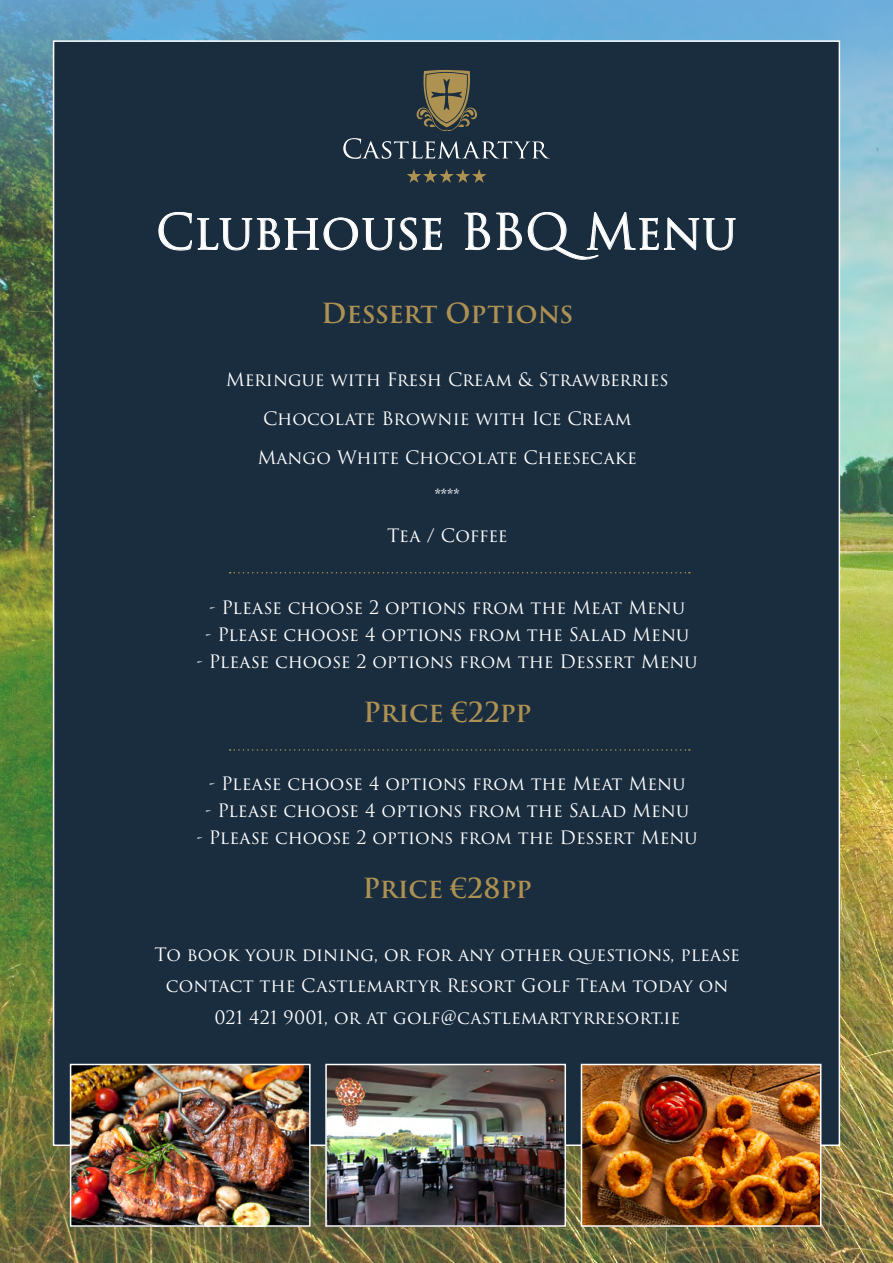
<style>
.page{position:relative;width:893px;height:1263px;background:#fff}
.page>*{position:absolute;margin:0;border:0;box-sizing:border-box;transform-origin:0 0}
.t1{font:48px "Trajan Pro 3";letter-spacing:-.005em;color:#fff}
.t2{font:600 27px "Trajan Pro 3";letter-spacing:-.01em;color:#ad9152}
.t3{font:18px/39px "Trajan Pro 3";color:#fff;text-align:center}
</style>
<div class="page">
<img style="left:0;top:232px;width:893px;height:1031px">
<svg style="left:0;top:0;width:893px;height:232px;background:#6aa5c4"></svg>
<div style="left:53px;top:40px;width:787px;height:1106px;background:#1a2d3f;border:2px solid #fff"></div>
<svg style="left:159px;top:212px;width:283px;height:38px"></svg>
<svg style="left:464px;top:213px;width:26px;height:37px"></svg>
<svg style="left:496px;top:213px;width:26px;height:37px"></svg>
<svg style="left:528px;top:212px;width:208px;height:48px"></svg>
<img style="left:328px;top:1067px;width:235px;height:157px">
<div style="left:325px;top:1064px;width:241px;height:163px;border:2px solid #fff"></div>
<img style="left:73px;top:1067px;width:235px;height:157px">
<div style="left:70px;top:1064px;width:241px;height:163px;border:2px solid #fff"></div>
<img style="left:584px;top:1067px;width:234px;height:157px">
<div style="left:581px;top:1064px;width:240px;height:163px;border:2px solid #fff"></div>
<svg style="left:343px;top:138px;width:207px;height:21px"></svg>
<svg style="left:407px;top:169px;width:79px;height:14px"></svg>
<svg style="left:416px;top:70px;width:61px;height:61px"></svg>
<svg style="left:230px;top:572px;width:460px;height:1px"></svg>
<svg style="left:230px;top:749px;width:460px;height:2px"></svg>
<h1 class="t1" style="left:156px;top:199px;width:583px">Clubhouse BBQMenu</h1>
<h2 class="t2" style="left:321px;top:294px;width:253px">Dessert Options</h2>
<p class="t3" style="left:226px;top:361px;width:444px">Meringue with Fresh Cream &amp; Strawberries<br>Chocolate Brownie with Ice Cream<br>Mango White Chocolate Cheesecake<br>****<br>Tea / Coffee</p>
<p class="t3" style="left:209px;top:589px;width:477px">- Please choose 2 options from the Meat Menu</p>
<p class="t3" style="left:205px;top:616px;width:485px">- Please choose 4 options from the Salad Menu</p>
<p class="t3" style="left:197px;top:643px;width:502px">- Please choose 2 options from the Dessert Menu</p>
<h2 class="t2" style="left:363px;top:692px;width:170px">Price €22pp</h2>
<p class="t3" style="left:209px;top:765px;width:478px">- Please choose 4 options from the Meat Menu</p>
<p class="t3" style="left:205px;top:792px;width:485px">- Please choose 4 options from the Salad Menu</p>
<p class="t3" style="left:197px;top:819px;width:502px">- Please choose 2 options from the Dessert Menu</p>
<h2 class="t2" style="left:363px;top:869px;width:171px">Price €28pp</h2>
<p class="t3" style="left:155px;top:939px;width:587px;line-height:31.5px">To book your dining, or for any other questions, please contact the Castlemartyr Resort Golf Team today on<br>021 421 9001, or at golf@castlemartyrresort.ie</p>
</div>
